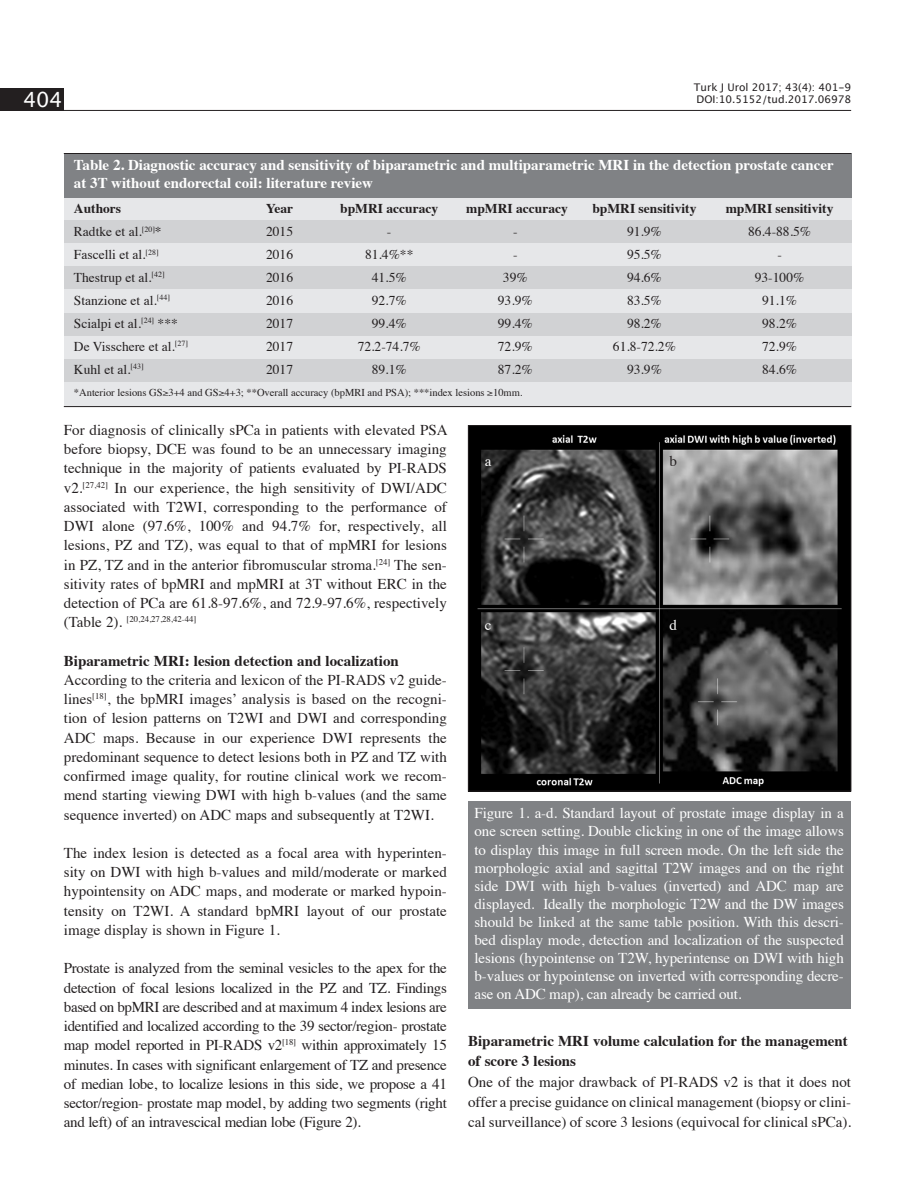
<style>
.page{position:relative;width:915px;height:1191px;background:#fff}
.page>*{position:absolute;margin:0;border:0;box-sizing:border-box;transform-origin:0 0}
.zz_Uroloji_running{font:21px "Lucida Grande";color:#fff}
.Normal__Web{font:15px/19.2px "Times";color:#231f20;text-align:justify}
.t1{font:15px/18px "Times";letter-spacing:-.01em;color:#fff;text-align:justify}
.t2{font:700 15px/18px "Times";color:#fff}
.Normal__Web-2{font:700 15px/20.2px "Times";color:#231f20}
.t3{font:13.5px "Times";color:#231f20}
.t4{font:700 13.5px "Times";color:#231f20}
.t5{font:10.5px "Times";color:#231f20}
.t6{font:10.5px "Lucida Grande";color:#231f20}
.Normal__Web-3{font:8.7px "Times";color:#231f20}
.s1{font-size:15px}
</style>
<div class="page">
<hr style="left:64px;top:110px;width:786px;height:1px;background:#231f20">
<div style="left:0;top:88px;width:64px;height:23px;background:#231f20"></div>
<div style="left:64px;top:197px;width:786px;height:210px;background:#e6e7e9"></div>
<div style="left:64px;top:153px;width:786px;height:44px;background:#808285"></div>
<div style="left:64px;top:221px;width:786px;height:22px;background:#d1d2d4"></div>
<div style="left:64px;top:267px;width:786px;height:22px;background:#d1d2d4"></div>
<div style="left:64px;top:313px;width:786px;height:22px;background:#d1d2d4"></div>
<div style="left:64px;top:359px;width:786px;height:22px;background:#d1d2d4"></div>
<hr style="left:64px;top:406px;width:786px;height:1px;background:#231f20">
<hr style="left:64px;top:153px;width:786px;height:1px;background:#231f20">
<img style="left:470px;top:427px;width:378px;height:362px">
<div style="left:468px;top:425px;width:382px;height:366px;border:1px solid #231f20"></div>
<div style="left:468px;top:801px;width:382px;height:207px;background:#808285"></div>
<p class="zz_Uroloji_running" style="left:23px;top:88px;width:41px">404</p>
<p class="t6" style="left:693px;top:81px;width:159px">Turk J Urol 2017; 43(4): 401-9</p>
<p class="t6" style="left:696px;top:94px;width:156px">DOI:10.5152/tud.2017.06978</p>
<p class="t2" style="left:74px;top:155px;width:761px">Table 2. Diagnostic accuracy and sensitivity of biparametric and multiparametric MRI in the detection prostate cancer at 3T without endorectal coil: literature review</p>
<p class="t4" style="left:74px;top:196px;width:49px">Authors</p>
<p class="t4" style="left:266px;top:196px;width:28px">Year</p>
<p class="t4" style="left:340px;top:196px;width:99px">bpMRI accuracy</p>
<p class="t4" style="left:466px;top:196px;width:103px">mpMRI accuracy</p>
<p class="t4" style="left:592px;top:196px;width:105px">bpMRI sensitivity</p>
<p class="t4" style="left:725px;top:196px;width:109px">mpMRI sensitivity</p>
<p class="t3" style="left:74px;top:219px;width:89px">Radtke et al.<sup>[20]</sup>*</p>
<p class="t3" style="left:266px;top:219px;width:28px">2015</p>
<p class="t3" style="left:387px;top:219px;width:6px">-</p>
<p class="t3" style="left:513px;top:219px;width:6px">-</p>
<p class="t3" style="left:626px;top:219px;width:36px">91.9%</p>
<p class="t3" style="left:747px;top:219px;width:64px">86.4-88.5%</p>
<p class="t3" style="left:74px;top:242px;width:86px">Fascelli et al.<sup>[28]</sup></p>
<p class="t3" style="left:266px;top:242px;width:28px">2016</p>
<p class="t3" style="left:365px;top:242px;width:50px">81.4%**</p>
<p class="t3" style="left:513px;top:242px;width:6px">-</p>
<p class="t3" style="left:626px;top:242px;width:36px">95.5%</p>
<p class="t3" style="left:777px;top:242px;width:6px">-</p>
<p class="t3" style="left:74px;top:265px;width:92px">Thestrup et al.<sup>[42]</sup></p>
<p class="t3" style="left:266px;top:265px;width:28px">2016</p>
<p class="t3" style="left:371px;top:265px;width:36px">41.5%</p>
<p class="t3" style="left:503px;top:265px;width:26px">39%</p>
<p class="t3" style="left:626px;top:265px;width:36px">94.6%</p>
<p class="t3" style="left:754px;top:265px;width:51px">93-100%</p>
<p class="t3" style="left:74px;top:288px;width:97px">Stanzione et al.<sup>[44]</sup></p>
<p class="t3" style="left:266px;top:288px;width:28px">2016</p>
<p class="t3" style="left:371px;top:288px;width:36px">92.7%</p>
<p class="t3" style="left:497px;top:288px;width:36px">93.9%</p>
<p class="t3" style="left:626px;top:288px;width:36px">83.5%</p>
<p class="t3" style="left:761px;top:288px;width:36px">91.1%</p>
<p class="t3" style="left:74px;top:310px;width:105px">Scialpi et al.<sup>[24]</sup> ***</p>
<p class="t3" style="left:266px;top:310px;width:28px">2017</p>
<p class="t3" style="left:371px;top:310px;width:36px">99.4%</p>
<p class="t3" style="left:497px;top:310px;width:36px">99.4%</p>
<p class="t3" style="left:626px;top:310px;width:36px">98.2%</p>
<p class="t3" style="left:761px;top:310px;width:36px">98.2%</p>
<p class="t3" style="left:74px;top:333px;width:116px">De Visschere et al.<sup>[27]</sup></p>
<p class="t3" style="left:266px;top:333px;width:28px">2017</p>
<p class="t3" style="left:357px;top:333px;width:64px">72.2-74.7%</p>
<p class="t3" style="left:497px;top:333px;width:36px">72.9%</p>
<p class="t3" style="left:612px;top:333px;width:64px">61.8-72.2%</p>
<p class="t3" style="left:761px;top:333px;width:36px">72.9%</p>
<p class="t3" style="left:74px;top:356px;width:71px">Kuhl et al.<sup>[43]</sup></p>
<p class="t3" style="left:266px;top:356px;width:28px">2017</p>
<p class="t3" style="left:371px;top:356px;width:36px">89.1%</p>
<p class="t3" style="left:497px;top:356px;width:36px">87.2%</p>
<p class="t3" style="left:626px;top:356px;width:36px">93.9%</p>
<p class="t3" style="left:761px;top:356px;width:36px">84.6%</p>
<p class="t5" style="left:74px;top:383px;width:450px">*Anterior lesions GS≥3+4 and GS≥4+3; **Overall accuracy (bpMRI and PSA); ***index lesions ≥10mm.</p>
<p class="Normal__Web" style="left:64px;top:419px;width:385px">For diagnosis of clinically sPCa in patients with elevated PSA before biopsy, DCE was found to be an unnecessary imaging technique in the majority of patients evaluated by PI-RADS v2.<sup>[27,42]</sup> In our experience, the high sensitivity of DWI/ADC associated with T2WI, corresponding to the performance of DWI alone (97.6%, 100% and 94.7% for, respectively, all lesions, PZ and TZ), was equal to that of mpMRI for lesions in PZ, TZ and in the anterior fibromuscular stroma.<sup>[24]</sup> The sen&shy;sitivity rates of bpMRI and mpMRI at 3T without ERC in the detection of PCa are 61.8-97.6%, and 72.9-97.6%, respectively</p>
<p class="Normal__Web-3" style="left:64px;top:611px;width:134px"><span class="s1">(Table 2).</span> [20,24,27,28,42-44]</p>
<p class="Normal__Web-2" style="left:64px;top:649px;width:336px">Biparametric MRI: lesion detection and localization</p>
<p class="Normal__Web" style="left:64px;top:669px;width:384px">According to the criteria and lexicon of the PI-RADS v2 guide&shy;lines<sup>[18]</sup>, the bpMRI images’ analysis is based on the recogni&shy;tion of lesion patterns on T2WI and DWI and corresponding ADC maps. Because in our experience DWI represents the predominant sequence to detect lesions both in PZ and TZ with confirmed image quality, for routine clinical work we recom&shy;mend starting viewing DWI with high b-values (and the same sequence inverted) on ADC maps and subsequently at T2WI.</p>
<p class="Normal__Web" style="left:64px;top:842px;width:384px">The index lesion is detected as a focal area with hyperinten&shy;sity on DWI with high b-values and mild/moderate or marked hypointensity on ADC maps, and moderate or marked hypoin&shy;tensity on T2WI. A standard bpMRI layout of our prostate image display is shown in Figure 1.</p>
<p class="Normal__Web" style="left:64px;top:957px;width:384px">Prostate is analyzed from the seminal vesicles to the apex for the detection of focal lesions localized in the PZ and TZ. Findings based on bpMRI are described and at maximum 4 index lesions are identified and localized according to the 39 sector/region- prostate map model reported in PI-RADS v2<sup>[18]</sup> within approximately 15 minutes. In cases with significant enlargement of TZ and presence of median lobe, to localize lesions in this side, we propose a 41 sector/region- prostate map model, by adding two segments (right and left) of an intravescical median lobe (Figure 2).</p>
<p class="t1" style="left:484px;top:451px;width:8px">a</p>
<p class="t1" style="left:484px;top:615px;width:8px">c</p>
<p class="Normal__Web" style="left:669px;top:450px;width:9px">b</p>
<p class="t1" style="left:669px;top:615px;width:9px">d</p>
<p class="t1" style="left:474px;top:803px;width:370px">Figure 1. a-d. Standard layout of prostate image display in a one screen setting. Double clicking in one of the image allows to display this image in full screen mode. On the left side the morphologic axial and sagittal T2W images and on the right side DWI with high b-values (inverted) and ADC map are displayed. Ideally the morphologic T2W and the DW images should be linked at the same table position. With this descri&shy;bed display mode, detection and localization of the suspected lesions (hypointense on T2W, hyperintense on DWI with high b-values or hypointense on inverted with corresponding decre&shy;ase on ADC map), can already be carried out.</p>
<p class="Normal__Web-2" style="left:468px;top:1029px;width:381px">Biparametric MRI volume calculation for the management of score 3 lesions</p>
<p class="Normal__Web" style="left:468px;top:1070px;width:384px;line-height:20.2px">One of the major drawback of PI-RADS v2 is that it does not offer a precise guidance on clinical management (biopsy or clini&shy;cal surveillance) of score 3 lesions (equivocal for clinical sPCa).</p>
</div>
